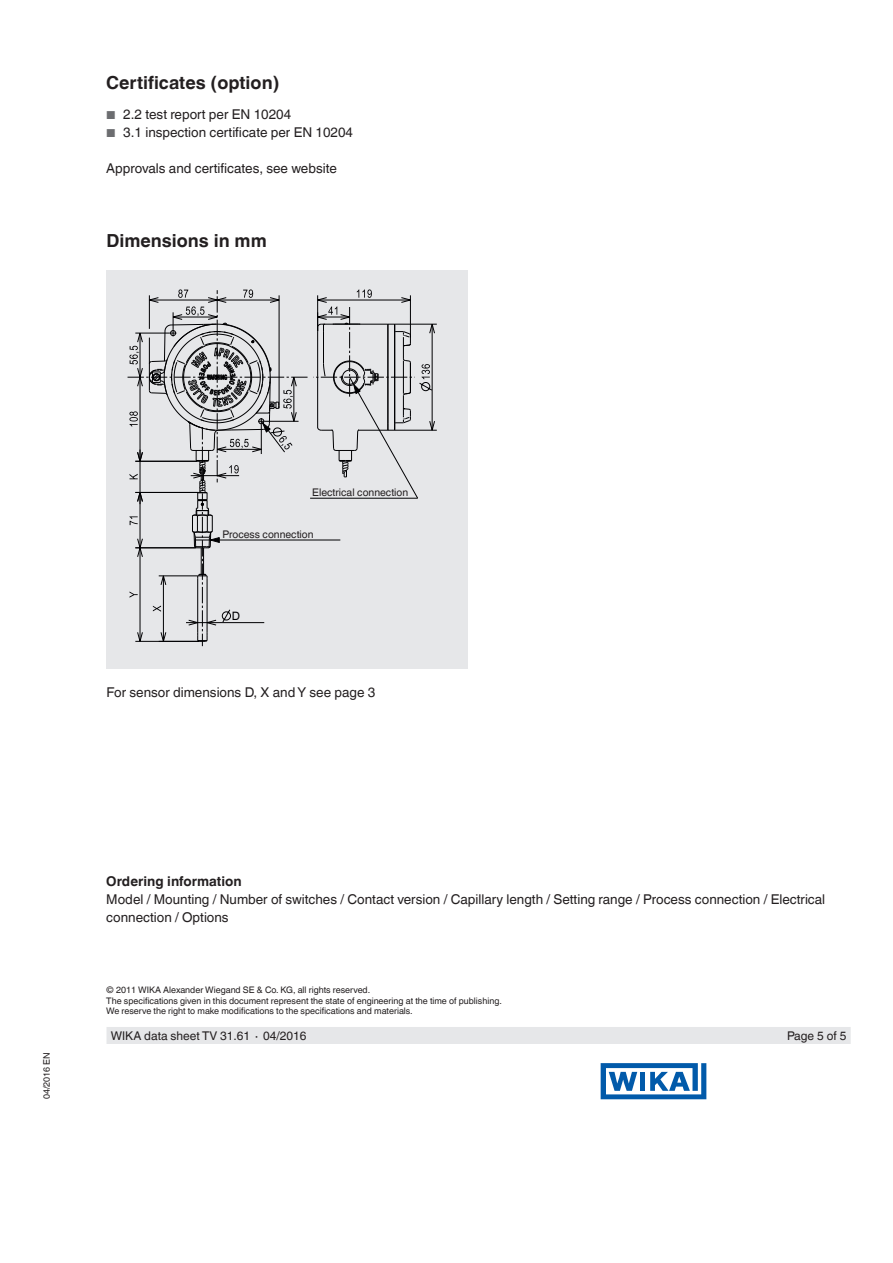
<style>
.page{position:relative;width:893px;height:1263px;background:#fff}
.page>*{position:absolute;margin:0;border:0;box-sizing:border-box;transform-origin:0 0}
.t1{font:700 18px "Helvetica World";color:#231f20}
.t2{font:13.5px/18px "Helvetica World";color:#231f20}
.t3{font:700 13.5px "Helvetica World";color:#231f20}
.t4{font:12px "Helvetica World";color:#231f20}
.t5{font:11.55px "Helvetica World";color:#000002}
.t6{font:10.5px "Helvetica World";color:#231f20}
.t7{font:9px/10.5px "Helvetica World";color:#231f20}
.s1{font-size:11.55px;color:#6c6d70}
</style>
<div class="page">
<svg style="left:601px;top:1063px;width:105px;height:36px"></svg>
<div style="left:107px;top:1027px;width:744px;height:17px;background:#e6e7e9"></div>
<div style="left:107px;top:270px;width:361px;height:399px;background:#e6e7e9"></div>
<hr style="left:394px;top:430px;width:43px;height:1px;background:#000002">
<hr style="left:394px;top:324px;width:43px;height:1px;background:#000002">
<svg style="left:128px;top:289px;width:308px;height:357px"></svg>
<h1 class="t1" style="left:106px;top:73px;width:175px">Certificates (option)</h1>
<p class="t2" style="left:106px;top:106px;width:186px"><span class="s1">■</span> 2.2 test report per EN 10204</p>
<p class="t2" style="left:106px;top:124px;width:248px"><span class="s1">■</span> 3.1 inspection certificate per EN 10204</p>
<p class="t2" style="left:106px;top:160px;width:232px">Approvals and certificates, see website</p>
<h1 class="t1" style="left:107px;top:230px;width:162px">Dimensions in mm</h1>
<p class="t6" style="left:312px;top:486px;width:97px">Electrical connection</p>
<p class="t6" style="left:222px;top:528px;width:93px">Process connection</p>
<p class="t5" style="left:232px;top:609px;width:10px">D</p>
<p class="t2" style="left:107px;top:683px;width:270px">For sensor dimensions D, X and Y see page 3</p>
<p class="t7" style="left:41px;top:1099px;width:49px;rotate:-90deg">04/2016 EN</p>
<p class="t3" style="left:106px;top:873px;width:137px">Ordering information</p>
<p class="t2" style="left:106px;top:890px;width:720px">Model / Mounting / Number of switches / Contact version / Capillary length / Setting range / Process connection / Electrical connection / Options</p>
<p class="t7" style="left:106px;top:985px;width:397px">© 2011 WIKA Alexander Wiegand SE &amp; Co. KG, all rights reserved.<br>The specifications given in this document represent the state of engineering at the time of publishing.<br>We reserve the right to make modifications to the specifications and materials.</p>
<p class="t4" style="left:111px;top:1029px;width:197px">WIKA data sheet TV 31.61 ∙ 04/2016</p>
<p class="t4" style="left:787px;top:1029px;width:61px">Page 5 of 5</p>
</div>
